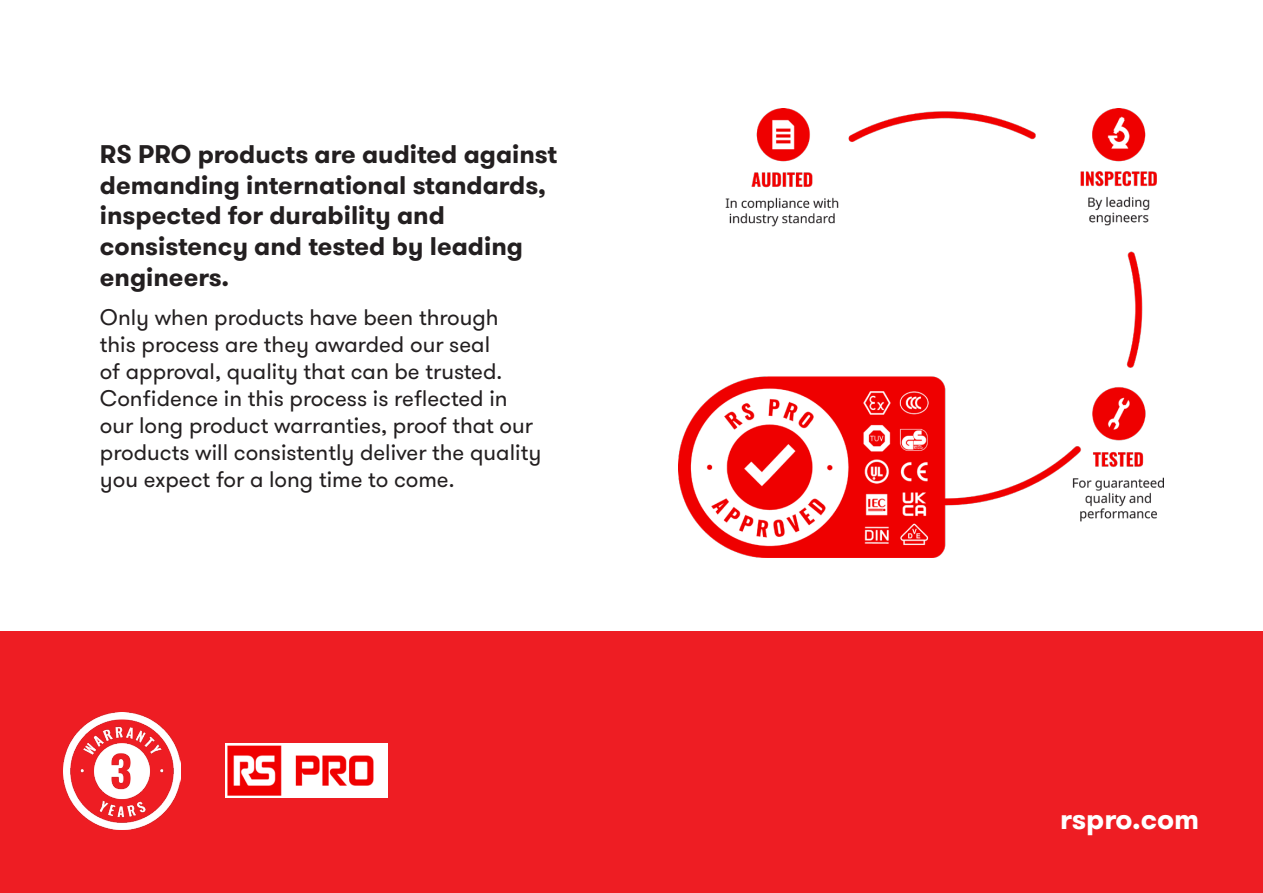
<style>
.page{position:relative;width:1263px;height:893px;background:#fff}
.page>*{position:absolute;margin:0;border:0;box-sizing:border-box;transform-origin:0 0}
.t1{font:700 28.5px "GT Walsheim";letter-spacing:-.005em;color:#fff}
.t2{font:700 25.5px/30.6px "GT Walsheim";color:#231f20}
.t3{font:22.5px/27px "GT Walsheim";color:#231f20}
</style>
<div class="page">
<div style="left:0;top:631px;width:1263px;height:262px;background:#ee1d23"></div>
<img style="left:64px;top:712px;width:117px;height:117px">
<img style="left:678px;top:108px;width:485px;height:449px">
<img style="left:225px;top:744px;width:163px;height:53px">
<p class="t2" style="left:100px;top:139px;width:459px">RS PRO products are audited against demanding international standards, inspected for durability and consistency and tested by leading engineers.</p>
<p class="t3" style="left:100px;top:305px;width:443px">Only when products have been through<br>this process are they awarded our seal<br>of approval, quality that can be trusted.<br>Confidence in this process is reflected in our long product warranties, proof that our products will consistently deliver the quality you expect for a long time to come.</p>
<p class="t1" style="left:1060px;top:801px;width:141px">rspro.com</p>
</div>
